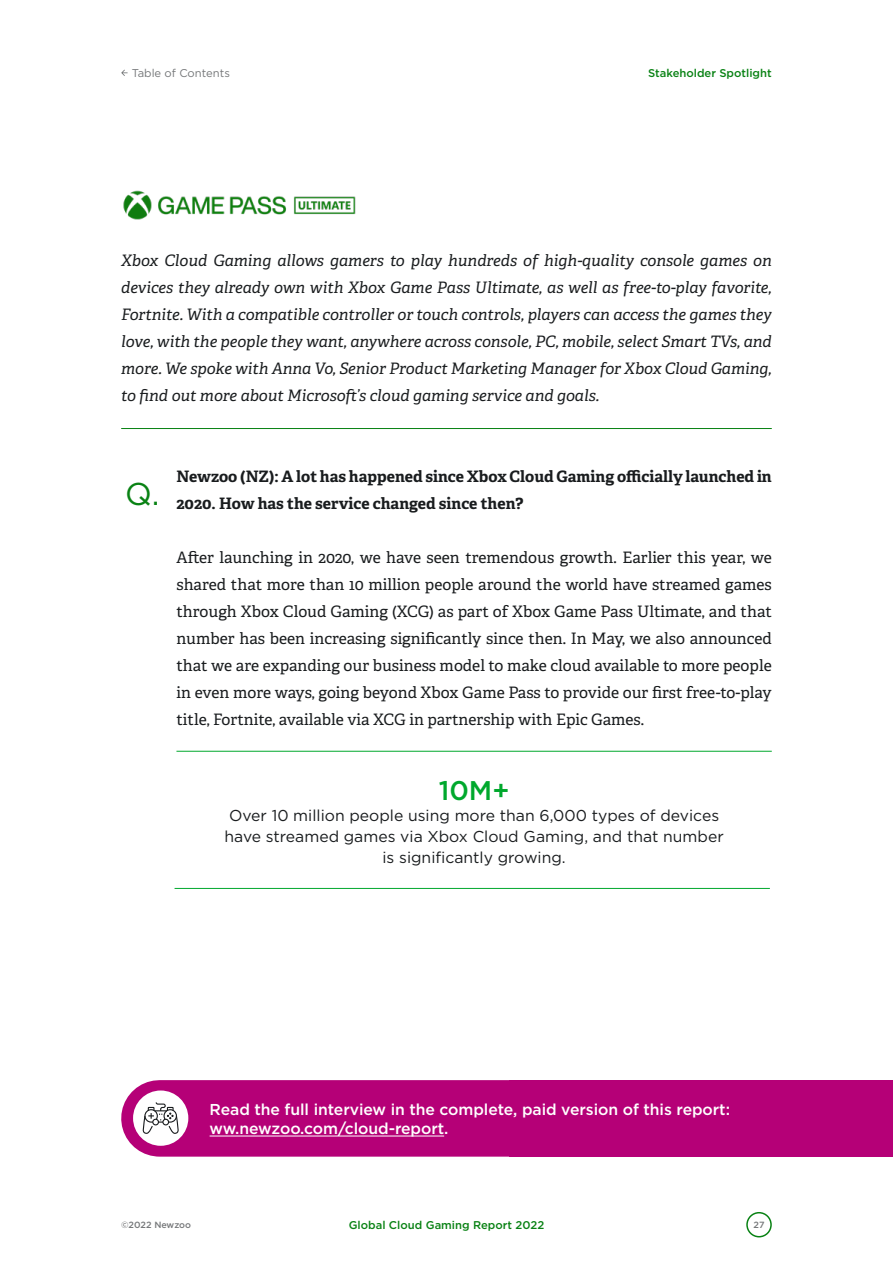
<style>
.page{position:relative;width:893px;height:1263px;background:#fff}
.page>*{position:absolute;margin:0;border:0;box-sizing:border-box;transform-origin:0 0}
.t1{font:31.5px "Gotham";color:#098214}
.t2{font:500 27px "Gotham";color:#00a82d}
.t3{font:15.75px/27px "Adelle";color:#191c1e;text-align:justify}
.t4{font:italic 15.75px/27px "Adelle";color:#191c1e;text-align:justify}
.t5{font:15.75px/21px "Gotham";color:#191c1e;text-align:center}
.t6{font:700 15.75px/27px "Adelle";color:#191c1e}
.t7{font:500 15.75px/19.5px "Gotham";letter-spacing:-.005em;color:#fff}
.t8{font:500 11.25px "Gotham";color:#098214}
.t9{font:11.25px "Gotham";color:#757779}
.t10{font:500 9px "Gotham";letter-spacing:-.005em;color:#757779}
</style>
<div class="page">
<svg style="left:121px;top:70px;width:7px;height:6px"></svg>
<div style="left:746px;top:1212px;width:26px;height:25px;border:2px solid #098214;border-radius:50%"></div>
<hr style="left:121px;top:428px;width:651px;height:1px;background:#098214">
<hr style="left:176px;top:751px;width:596px;height:1px;background:#00a82d">
<hr style="left:175px;top:888px;width:595px;height:1px;background:#00a82d">
<img style="left:123px;top:190px;width:233px;height:30px">
<div style="left:159px;top:1080px;width:482px;height:76px;background:#b50077"></div>
<div style="left:510px;top:1080px;width:383px;height:77px;background:#b50077"></div>
<hr style="left:210px;top:1135px;width:234px;height:1px;background:#fff">
<div style="left:133px;top:1090px;width:55px;height:56px;background:#fff;border-radius:50%"></div>
<svg style="left:143px;top:1102px;width:36px;height:32px"></svg>
<p class="t9" style="left:132px;top:66px;width:100px">Table of Contents</p>
<p class="t8" style="left:648px;top:66px;width:125px">Stakeholder Spotlight</p>
<p class="t4" style="left:121px;top:247px;width:652px">Xbox Cloud Gaming allows gamers to play hundreds of high-quality console games on devices they already own with Xbox Game Pass Ultimate, as well as free-to-play favorite, Fortnite. With a compatible controller or touch controls, players can access the games they love, with the people they want, anywhere across console, PC, mobile, select Smart TVs, and more. We spoke with Anna Vo, Senior Product Marketing Manager for Xbox Cloud Gaming, to find out more about Microsoft’s cloud gaming service and goals.</p>
<h1 class="t1" style="left:125px;top:474px;width:36px">Q.</h1>
<p class="t6" style="left:176px;top:463px;width:597px">Newzoo (NZ): A lot has happened since Xbox Cloud Gaming officially launched in<br>2020. How has the service changed since then?</p>
<p class="t3" style="left:176px;top:544px;width:597px">After launching in 2020, we have seen tremendous growth. Earlier this year, we shared that more than 10 million people around the world have streamed games through Xbox Cloud Gaming (XCG) as part of Xbox Game Pass Ultimate, and that number has been increasing significantly since then. In May, we also announced that we are expanding our business model to make cloud available to more people in even more ways, going beyond Xbox Game Pass to provide our first free-to-play title, Fortnite, available via XCG in partnership with Epic Games.</p>
<h2 class="t2" style="left:439px;top:773px;width:72px">10M+</h2>
<p class="t5" style="left:225px;top:805px;width:501px">Over 10 million people using more than 6,000 types of devices have streamed games via Xbox Cloud Gaming, and that number is significantly growing.</p>
<p class="t7" style="left:210px;top:1099px;width:522px">Read the full interview in the complete, paid version of this report: ww.newzoo.com/cloud-report.</p>
<p class="t10" style="left:121px;top:1219px;width:71px">©2022 Newzoo</p>
<p class="t8" style="left:349px;top:1218px;width:197px">Global Cloud Gaming Report 2022</p>
<p class="t10" style="left:754px;top:1219px;width:12px">27</p>
</div>
